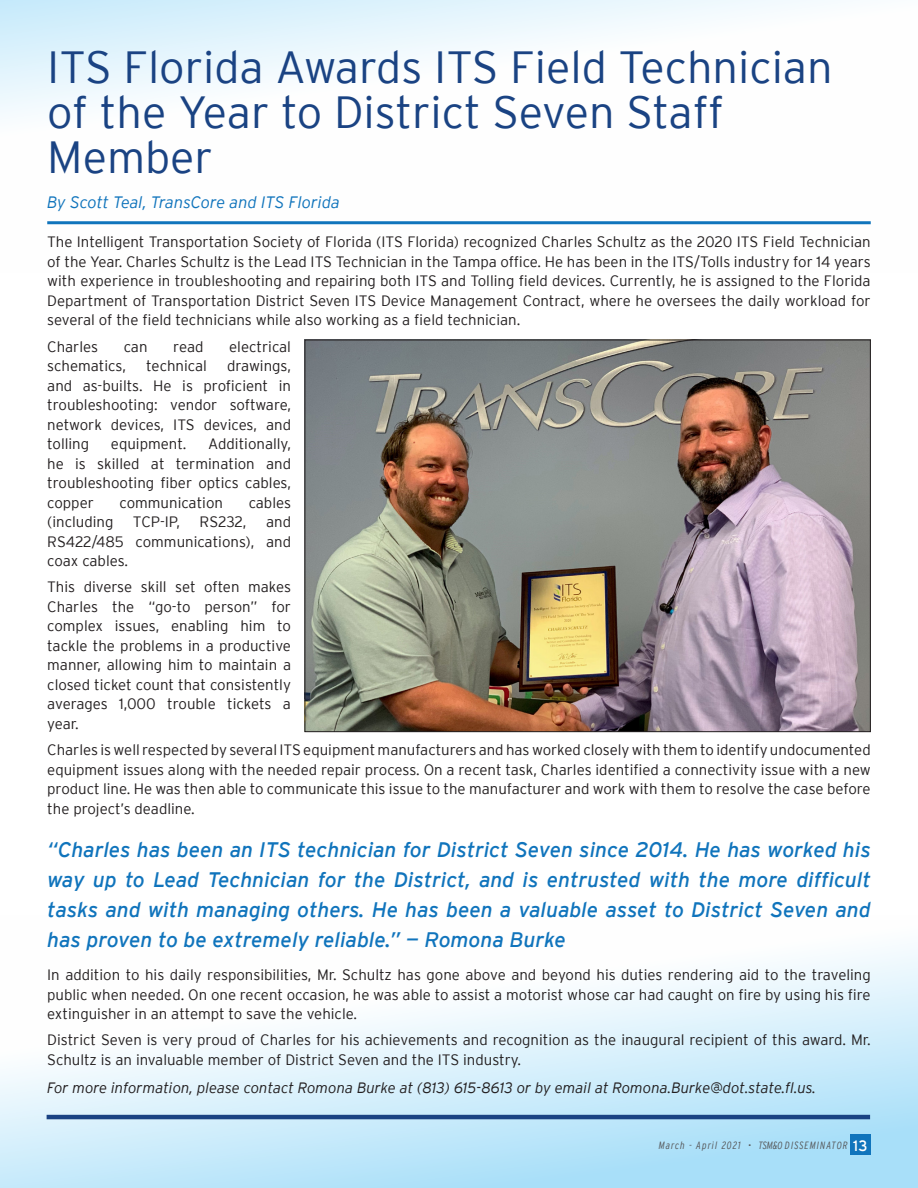
<style>
.page{position:relative;width:918px;height:1188px;background:#fff}
.page>*{position:absolute;margin:0;border:0;box-sizing:border-box;transform-origin:0 0}
.Header_-_Article_Tit{font:300 45px/45px "Interstate";color:#1a4383}
.Intro_Paragraph_-_No{font:italic 21px/30px "Interstate";color:#1074bc;text-align:justify}
.Byline_-_Author_Name{font:italic 300 16.5px "Interstate";color:#1074bc}
.Body_Copy{font:300 15px/19.5px "Interstate";color:#231f20;text-align:justify}
.For_More_Info{font:italic 300 15px "Interstate";color:#231f20}
.t1{font:italic 300 condensed 10.5px "Interstate";letter-spacing:.1em;color:#57585a}
.s1{font-weight:400;font-style:normal;font-stretch:normal;font-size:15px;color:#fff}
</style>
<div class="page">
<svg style="left:0;top:947px;width:918px;height:241px"></svg>
<svg style="left:0;top:0;width:871px;height:225px"></svg>
<div style="left:850px;top:1135px;width:21px;height:20px;background:#1074bc"></div>
<hr style="left:47px;top:221px;width:824px;height:3px;background:#1074bc">
<img style="left:307px;top:342px;width:562px;height:388px">
<hr style="left:47px;top:1115px;width:823px;height:4px;background:#1a4383">
<p class="Header_-_Article_Tit" style="left:47px;top:45px;width:787px">ITS Florida Awards ITS Field Technician of the Year to District Seven Staff<br>Member</p>
<p class="Byline_-_Author_Name" style="left:47px;top:193px;width:294px">By Scott Teal, TransCore and ITS Florida</p>
<p class="Body_Copy" style="left:47px;top:232px;width:825px">The Intelligent Transportation Society of Florida (ITS Florida) recognized Charles Schultz as the 2020 ITS Field Technician of the Year. Charles Schultz is the Lead ITS Technician in the Tampa office. He has been in the ITS/Tolls industry for 14 years with experience in troubleshooting and repairing both ITS and Tolling field devices. Currently, he is assigned to the Florida Department of Transportation District Seven ITS Device Management Contract, where he oversees the daily workload for several of the field technicians while also working as a field technician.</p>
<p class="Body_Copy" style="left:47px;top:337px;width:52px">Charles</p>
<p class="Body_Copy" style="left:124px;top:337px;width:25px">can</p>
<p class="Body_Copy" style="left:173px;top:337px;width:32px">read</p>
<p class="Body_Copy" style="left:229px;top:337px;width:63px">electrical</p>
<p class="Body_Copy" style="left:47px;top:356px;width:80px">schematics,</p>
<p class="Body_Copy" style="left:146px;top:356px;width:62px">technical</p>
<p class="Body_Copy" style="left:47px;top:356px;width:245px;text-indent:180px">drawings, and as-builts. He is proficient in troubleshooting: vendor software, network devices, ITS devices, and tolling</p>
<p class="Body_Copy" style="left:47px;top:434px;width:245px;text-indent:161px">Additionally, he is skilled at termination and troubleshooting fiber optics cables, copper</p>
<p class="Body_Copy" style="left:111px;top:434px;width:77px">equipment.</p>
<p class="Body_Copy" style="left:120px;top:493px;width:105px">communication</p>
<p class="Body_Copy" style="left:249px;top:493px;width:44px">cables</p>
<p class="Body_Copy" style="left:47px;top:512px;width:245px;text-indent:219px">and RS422/485 communications), and coax cables.</p>
<p class="Body_Copy" style="left:47px;top:577px;width:245px">This diverse skill set often makes Charles the “go-to person” for complex issues, enabling him to tackle the problems in a productive manner, allowing him to maintain a closed ticket count that consistently averages 1,000 trouble tickets a year.</p>
<p class="Body_Copy" style="left:47px;top:740px;width:825px">Charles is well respected by several ITS equipment manufacturers and has worked closely with them to identify undocumented equipment issues along with the needed repair process. On a recent task, Charles identified a connectivity issue with a new product line. He was then able to communicate this issue to the manufacturer and work with them to resolve the case before the project’s deadline.</p>
<p class="Intro_Paragraph_-_No" style="left:47px;top:835px;width:825px">“Charles has been an ITS technician for District Seven since 2014. He has worked his way up to Lead Technician for the District, and is entrusted with the more difficult tasks and with managing others. He has been a valuable asset to District Seven and has proven to be extremely reliable.” — Romona Burke</p>
<p class="Body_Copy" style="left:47px;top:965px;width:825px">In addition to his daily responsibilities, Mr. Schultz has gone above and beyond his duties rendering aid to the traveling public when needed. On one recent occasion, he was able to assist a motorist whose car had caught on fire by using his fire extinguisher in an attempt to save the vehicle.</p>
<p class="Body_Copy" style="left:47px;top:1030px;width:825px">District Seven is very proud of Charles for his achievements and recognition as the inaugural recipient of this award. Mr.<br>Schultz is an invaluable member of District Seven and the ITS industry.</p>
<p class="For_More_Info" style="left:47px;top:1080px;width:771px">For more information, please contact Romona Burke at (813) 615-8613 or by email at Romona.Burke@dot.state.fl.us.</p>
<p class="Body_Copy" style="left:47px;top:512px;width:68px">(including</p>
<p class="Body_Copy" style="left:133px;top:512px;width:49px">TCP-IP,</p>
<p class="Body_Copy" style="left:200px;top:512px;width:48px">RS232,</p>
<p class="t1" style="left:659px;top:1139px;width:210px">March - April 2021 • TSM&amp;O DISSEMINATOR <span class="s1">13</span></p>
</div>
